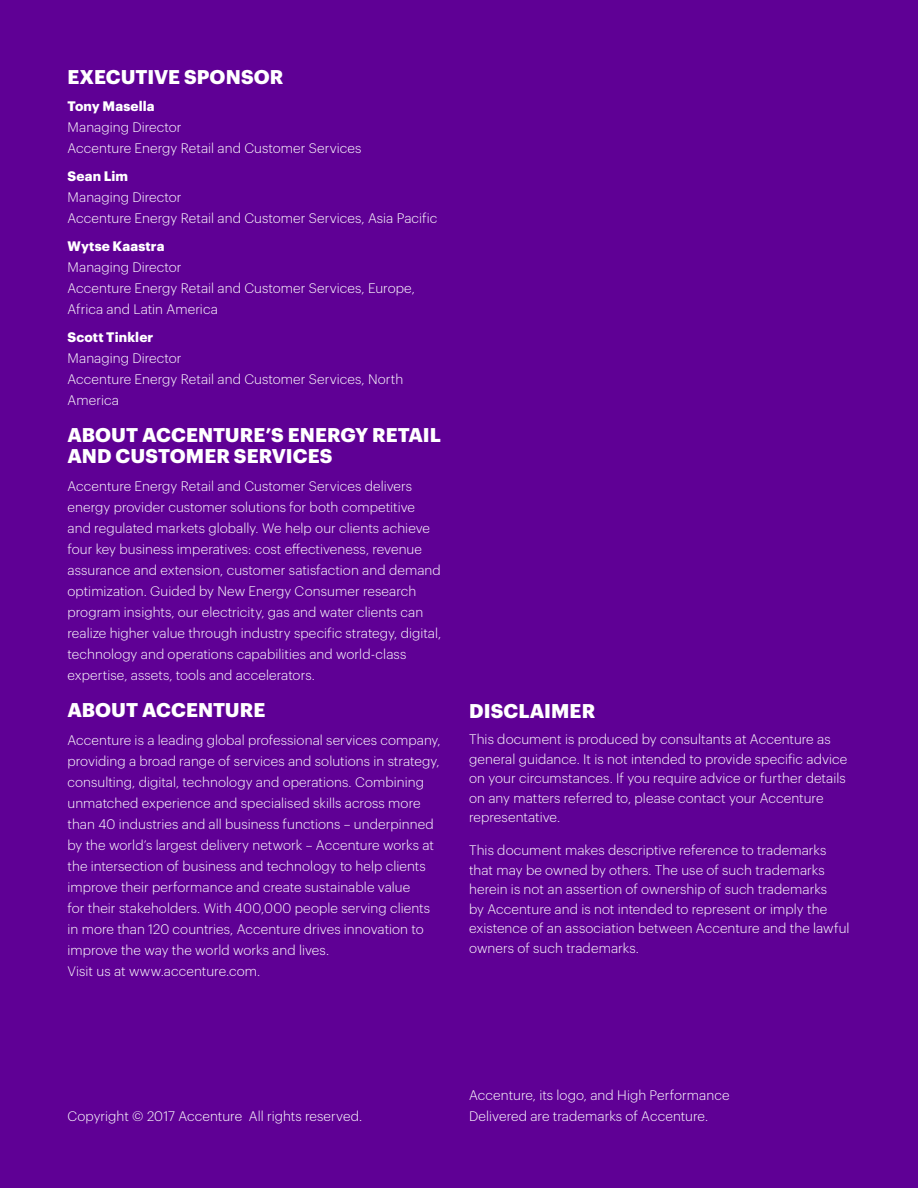
<style>
.page{position:relative;width:918px;height:1188px;background:#5f0095}
.page>*{position:absolute;margin:0;border:0;box-sizing:border-box;transform-origin:0 0}
.Body_White{font:700 19.5px/21px "Graphik";letter-spacing:.005em;color:#fff}
.Body_White-2{font:300 13.5px/21px "Graphik";letter-spacing:.005em;color:#fff}
.Body_Black{font:300 13.5px/21px "Graphik";letter-spacing:.005em;color:#fff}
.s1{font-weight:700}
</style>
<div class="page">
<p class="Body_White" style="left:68px;top:64px;width:217px">EXECUTIVE SPONSOR</p>
<p class="Body_White-2" style="left:68px;top:95px;width:295px"><span class="s1">Tony Masella<br></span>Managing Director<br>Accenture Energy Retail and Customer Services</p>
<p class="Body_White-2" style="left:68px;top:165px;width:371px"><span class="s1">Sean Lim<br></span>Managing Director<br>Accenture Energy Retail and Customer Services, Asia Pacific</p>
<p class="Body_White-2" style="left:68px;top:234px;width:349px"><span class="s1">Wytse Kaastra<br></span>Managing Director<br>Accenture Energy Retail and Customer Services, Europe,<br>Africa and Latin America</p>
<p class="Body_White-2" style="left:68px;top:325px;width:337px"><span class="s1">Scott Tinkler<br></span>Managing Director<br>Accenture Energy Retail and Customer Services, North<br>America</p>
<p class="Body_White" style="left:68px;top:423px;width:375px">ABOUT ACCENTURE’S ENERGY RETAIL<br>AND CUSTOMER SERVICES</p>
<p class="Body_White-2" style="left:68px;top:474px;width:375px">Accenture Energy Retail and Customer Services delivers energy provider customer solutions for both competitive and regulated markets globally. We help our clients achieve four key business imperatives: cost effectiveness, revenue assurance and extension, customer satisfaction and demand optimization. Guided by New Energy Consumer research program insights, our electricity, gas and water clients can realize higher value through industry specific strategy, digital, technology and operations capabilities and world-class expertise, assets, tools and accelerators.</p>
<p class="Body_White" style="left:68px;top:698px;width:199px">ABOUT ACCENTURE</p>
<p class="Body_Black" style="left:68px;top:729px;width:375px">Accenture is a leading global professional services company, providing a broad range of services and solutions in strategy, consulting, digital, technology and operations. Combining unmatched experience and specialised skills across more than 40 industries and all business functions – underpinned by the world’s largest delivery network – Accenture works at the intersection of business and technology to help clients improve their performance and create sustainable value<br>for their stakeholders. With 400,000 people serving clients in more than 120 countries, Accenture drives innovation to improve the way the world works and lives.<br>Visit us at www.accenture.com.</p>
<p class="Body_White" style="left:469px;top:699px;width:128px">DISCLAIMER</p>
<p class="Body_White-2" style="left:469px;top:729px;width:380px;line-height:19.5px">This document is produced by consultants at Accenture as general guidance. It is not intended to provide specific advice on your circumstances. If you require advice or further details on any matters referred to, please contact your Accenture representative.</p>
<p class="Body_White-2" style="left:469px;top:840px;width:382px;line-height:19.5px">This document makes descriptive reference to trademarks that may be owned by others. The use of such trademarks herein is not an assertion of ownership of such trademarks<br>by Accenture and is not intended to represent or imply the existence of an association between Accenture and the lawful owners of such trademarks.</p>
<p class="Body_White-2" style="left:469px;top:1083px;width:262px">Accenture, its logo, and High Performance</p>
<p class="Body_White-2" style="left:68px;top:1104px;width:296px">Copyright © 2017 Accenture All rights reserved.</p>
<p class="Body_White-2" style="left:469px;top:1104px;width:241px">Delivered are trademarks of Accenture.</p>
</div>
